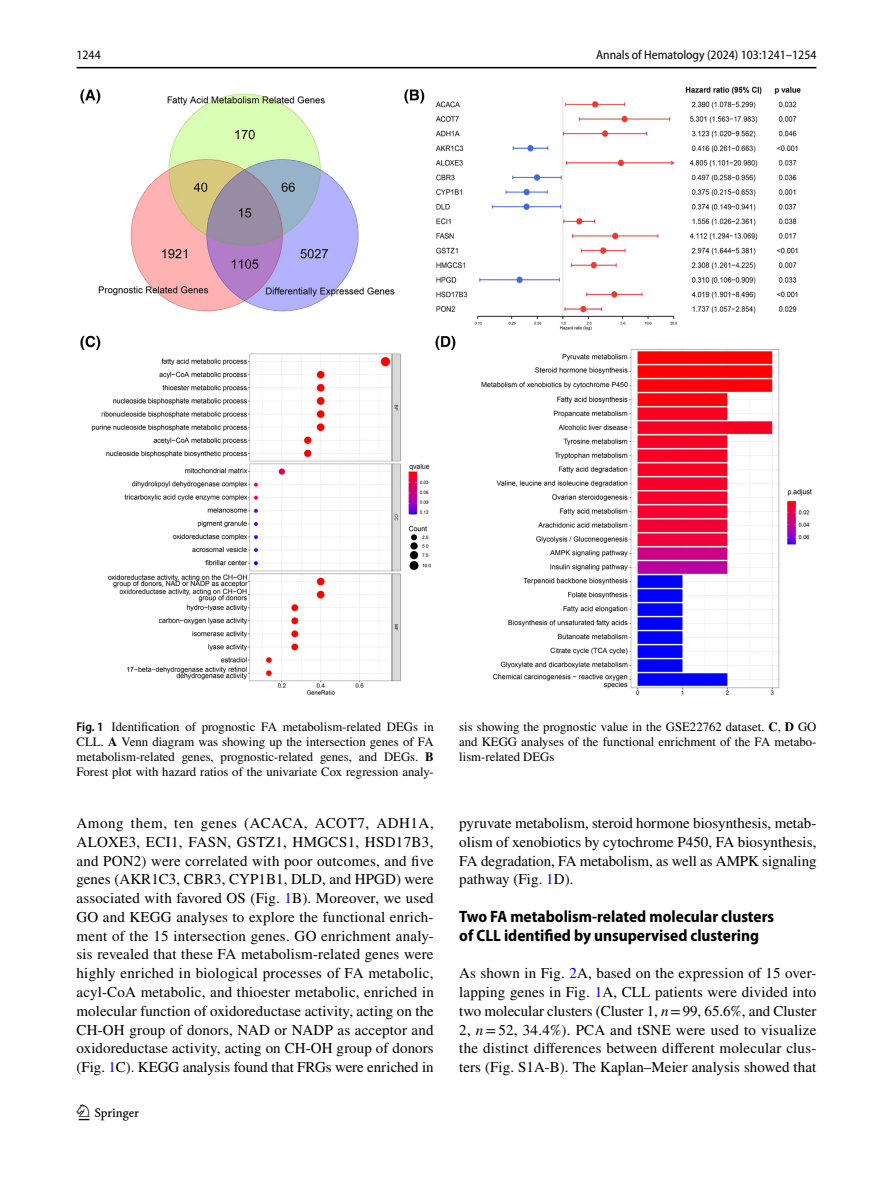
<style>
.page{position:relative;width:893px;height:1187px;background:#fff}
.page>*{position:absolute;margin:0;border:0;box-sizing:border-box;transform-origin:0 0}
.t1{font:22.5px "Springnew Regular 2";color:#000}
.t2{font:700 semi-condensed 16.5px/18.8px "Myriad Pro";color:#000}
.t3{font:15px/18.8px "STIX";color:#000;text-align:justify}
.t4{font:12.75px/15px "STIX";color:#000;text-align:justify}
.t5{font:semi-condensed 12.75px "Myriad Pro";color:#000}
.s1{font-family:"Myriad Pro";font-weight:600;font-stretch:semi-condensed}
.s2{font-weight:700}
.s3{color:#00f}
.s4{font-style:italic}
</style>
<div class="page">
<hr style="left:77px;top:67px;width:739px;height:1px;background:#000">
<img style="left:81px;top:87px;width:731px;height:608px">
<p class="t5" style="left:77px;top:48px;width:26px">1244</p>
<p class="t5" style="left:596px;top:48px;width:222px">Annals of Hematology (2024) 103:1241–1254</p>
<p class="t4" style="left:77px;top:719px;width:359px"><span class="s1">Fig. 1</span> Identification of prognostic FA metabolism-related DEGs in CLL. <span class="s2">A</span> Venn diagram was showing up the intersection genes of FA metabolism-related genes, prognostic-related genes, and DEGs. <span class="s2">B </span>Forest plot with hazard ratios of the univariate Cox regression analy-</p>
<p class="t4" style="left:459px;top:719px;width:359px">sis showing the prognostic value in the GSE22762 dataset. <span class="s2">C</span>, <span class="s2">D</span> GO and KEGG analyses of the functional enrichment of the FA metabo&shy;lism-related DEGs</p>
<p class="t3" style="left:77px;top:814px;width:359px">Among them, ten genes (ACACA, ACOT7, ADH1A, ALOXE3, ECI1, FASN, GSTZ1, HMGCS1, HSD17B3, and PON2) were correlated with poor outcomes, and five genes (AKR1C3, CBR3, CYP1B1, DLD, and HPGD) were associated with favored OS (Fig. <span class="s3">1</span>B). Moreover, we used GO and KEGG analyses to explore the functional enrich&shy;ment of the 15 intersection genes. GO enrichment analy&shy;sis revealed that these FA metabolism-related genes were highly enriched in biological processes of FA metabolic, acyl-CoA metabolic, and thioester metabolic, enriched in molecular function of oxidoreductase activity, acting on the CH-OH group of donors, NAD or NADP as acceptor and oxidoreductase activity, acting on CH-OH group of donors (Fig. <span class="s3">1</span>C). KEGG analysis found that FRGs were enriched in</p>
<p class="t3" style="left:459px;top:814px;width:359px">pyruvate metabolism, steroid hormone biosynthesis, metab&shy;olism of xenobiotics by cytochrome P450, FA biosynthesis, FA degradation, FA metabolism, as well as AMPK signaling pathway (Fig. <span class="s3">1</span>D).</p>
<p class="t2" style="left:459px;top:907px;width:316px">Two FA metabolism‑related molecular clusters of CLL identified by unsupervised clustering</p>
<p class="t3" style="left:459px;top:964px;width:359px">As shown in Fig. <span class="s3">2</span>A, based on the expression of 15 over&shy;lapping genes in Fig. <span class="s3">1</span>A, CLL patients were divided into two molecular clusters (Cluster 1, <span class="s4">n</span>=99, 65.6%, and Cluster 2, <span class="s4">n</span>=52, 34.4%). PCA and tSNE were used to visualize the distinct differences between different molecular clus&shy;ters (Fig. S1A-B). The Kaplan–Meier analysis showed that</p>
<h1 class="t1" style="left:79px;top:1104px;width:62px">1 3</h1>
</div>
